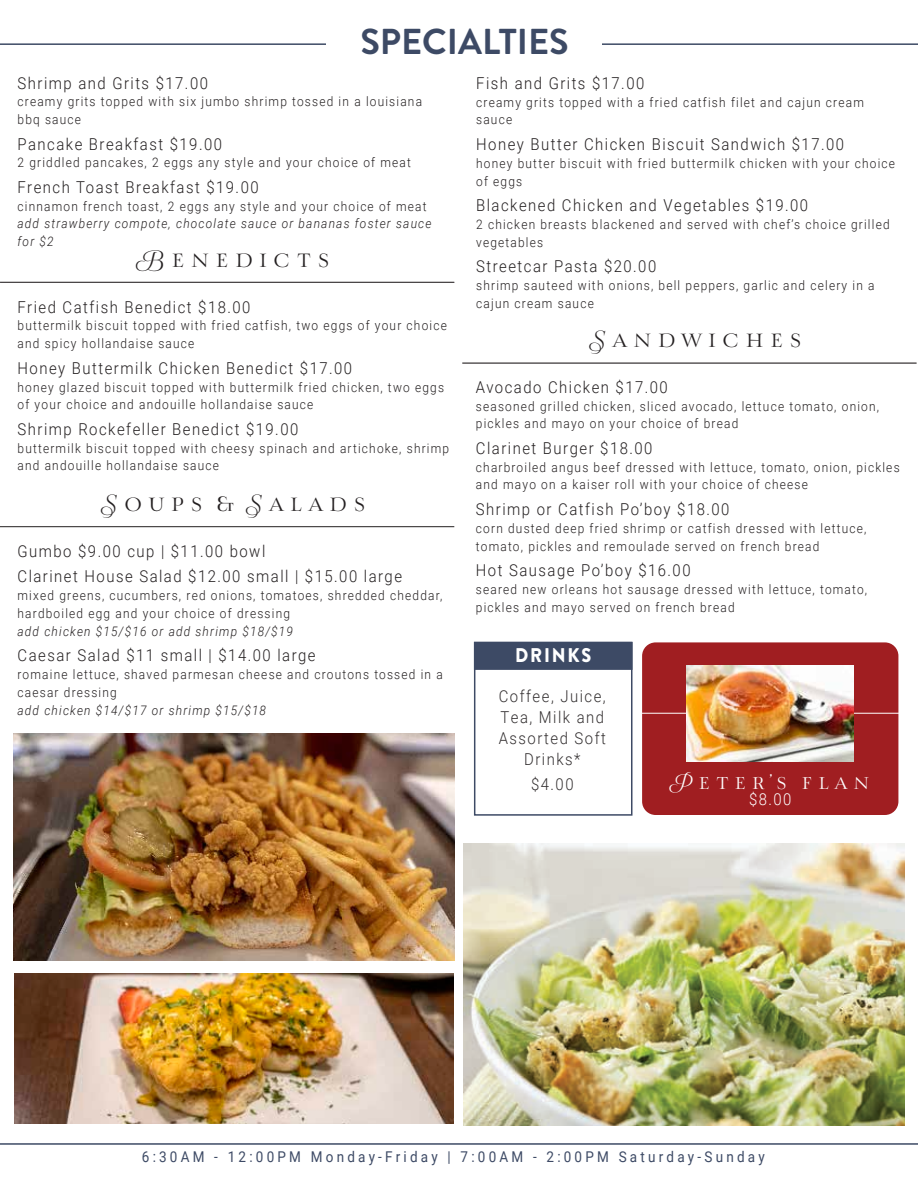
<style>
.page{position:relative;width:918px;height:1188px;background:#fff}
.page>*{position:absolute;margin:0;border:0;box-sizing:border-box;transform-origin:0 0}
.t1{font:700 36px "Brandon Grotesque";color:#3d4a65}
.t2{font:300 27.9px "Mynaruse Royale";color:#231f20;scale:.91 1}
.t3{font:300 24.75px "Mynaruse Royale";color:#fff;scale:.91 1}
.t4{font:900 19.8px "Brandon Grotesque";letter-spacing:.1em;color:#fff;scale:.91 1}
.t5{font:300 16.35px/21px "Roboto";letter-spacing:.1em;color:#231f20;text-align:center;scale:.91 1}
.t6{font:300 16.35px "Roboto";color:#fff;scale:.91 1}
.t7{font:14.85px "Roboto";letter-spacing:.24em;color:#3d4a65;scale:.91 1}
.t8{font:300 13.05px/17.9px "Roboto";letter-spacing:.1em;color:#231f20;scale:.91 1}
.t9{font:italic 300 13.05px/17.9px "Roboto";letter-spacing:.1em;color:#231f20;scale:.91 1}
</style>
<div class="page">
<hr style="left:0;top:1143px;width:918px;height:2px;background:#6c768a">
<svg style="left:0;top:43px;width:918px;height:2px"></svg>
<div style="left:327px;top:10px;width:275px;height:47px;background:#fff"></div>
<img style="left:14px;top:974px;width:440px;height:150px">
<img style="left:464px;top:843px;width:440px;height:282px">
<hr style="left:0;top:282px;width:454px;height:1px;background:#231f20">
<hr style="left:462px;top:363px;width:455px;height:1px;background:#231f20">
<div style="left:642px;top:642px;width:256px;height:173px;background:#a01e21;border-radius:14px"></div>
<hr style="left:642px;top:713px;width:263px;height:1px;background:#fff">
<img style="left:687px;top:665px;width:167px;height:96px">
<div style="left:474px;top:642px;width:158px;height:174px;border:2px solid #3d4a65"></div>
<div style="left:474px;top:642px;width:158px;height:28px;background:#3d4a65;border:2px solid #3d4a65"></div>
<hr style="left:0;top:526px;width:454px;height:1px;background:#231f20">
<img style="left:14px;top:734px;width:440px;height:227px">
<h1 class="t1" style="left:360px;top:16px;width:210px">SPECIALTIES</h1>
<p class="t5" style="left:18px;top:72px;width:211px">Shrimp and Grits $17.00</p>
<p class="t8" style="left:18px;top:92px;width:446px">creamy grits topped with six jumbo shrimp tossed in a louisiana bbq sauce</p>
<p class="t5" style="left:18px;top:133px;width:226px">Pancake Breakfast $19.00</p>
<p class="t8" style="left:18px;top:153px;width:434px">2 griddled pancakes, 2 eggs any style and your choice of meat</p>
<p class="t5" style="left:18px;top:176px;width:266px">French Toast Breakfast $19.00</p>
<p class="t8" style="left:18px;top:197px;width:451px">cinnamon french toast, 2 eggs any style and your choice of meat</p>
<p class="t9" style="left:18px;top:214px;width:456px">add strawberry compote, chocolate sauce or bananas foster sauce for $2</p>
<h2 class="t2" style="left:135px;top:241px;width:220px">Benedicts</h2>
<p class="t5" style="left:18px;top:296px;width:258px">Fried Catfish Benedict $18.00</p>
<p class="t8" style="left:18px;top:316px;width:473px">buttermilk biscuit topped with fried catfish, two eggs of your choice and spicy hollandaise sauce</p>
<p class="t5" style="left:18px;top:357px;width:369px">Honey Buttermilk Chicken Benedict $17.00</p>
<p class="t8" style="left:18px;top:377px;width:470px">honey glazed biscuit topped with buttermilk fried chicken, two eggs of your choice and andouille hollandaise sauce</p>
<p class="t5" style="left:18px;top:418px;width:310px">Shrimp Rockefeller Benedict $19.00</p>
<p class="t8" style="left:18px;top:439px;width:476px">buttermilk biscuit topped with cheesy spinach and artichoke, shrimp and andouille hollandaise sauce</p>
<h2 class="t2" style="left:99px;top:485px;width:299px">Soups &amp; Salads</h2>
<p class="t5" style="left:18px;top:538px;width:424px;line-height:25.3px;text-align:left">Gumbo $9.00 cup | $11.00 bowl<br>Clarinet House Salad $12.00 small | $15.00 large</p>
<p class="t8" style="left:18px;top:586px;width:468px">mixed greens, cucumbers, red onions, tomatoes, shredded cheddar, hardboiled egg and your choice of dressing</p>
<p class="t9" style="left:18px;top:622px;width:304px">add chicken $15/$16 or add shrimp $18/$19</p>
<p class="t5" style="left:18px;top:644px;width:329px">Caesar Salad $11 small | $14.00 large</p>
<p class="t8" style="left:18px;top:665px;width:469px">romaine lettuce, shaved parmesan cheese and croutons tossed in a caesar dressing</p>
<p class="t9" style="left:18px;top:701px;width:275px">add chicken $14/$17 or shrimp $15/$18</p>
<p class="t5" style="left:476px;top:72px;width:186px">Fish and Grits $17.00</p>
<p class="t8" style="left:476px;top:93px;width:428px">creamy grits topped with a fried catfish filet and cajun cream sauce</p>
<p class="t5" style="left:476px;top:133px;width:406px">Honey Butter Chicken Biscuit Sandwich $17.00</p>
<p class="t8" style="left:476px;top:154px;width:462px">honey butter biscuit with fried buttermilk chicken with your choice of eggs</p>
<p class="t5" style="left:476px;top:194px;width:366px">Blackened Chicken and Vegetables $19.00</p>
<p class="t8" style="left:476px;top:215px;width:456px">2 chicken breasts blackened and served with chef’s choice grilled vegetables</p>
<p class="t5" style="left:476px;top:255px;width:199px">Streetcar Pasta $20.00</p>
<p class="t8" style="left:476px;top:276px;width:439px">shrimp sauteed with onions, bell peppers, garlic and celery in a cajun cream sauce</p>
<h2 class="t2" style="left:587px;top:321px;width:241px">Sandwiches</h2>
<p class="t5" style="left:476px;top:376px;width:212px">Avocado Chicken $17.00</p>
<p class="t8" style="left:476px;top:396px;width:445px">seasoned grilled chicken, sliced avocado, lettuce tomato, onion, pickles and mayo on your choice of bread</p>
<p class="t5" style="left:476px;top:437px;width:196px">Clarinet Burger $18.00</p>
<p class="t8" style="left:476px;top:458px;width:467px">charbroiled angus beef dressed with lettuce, tomato, onion, pickles and mayo on a kaiser roll with your choice of cheese</p>
<p class="t5" style="left:476px;top:498px;width:280px">Shrimp or Catfish Po’boy $18.00</p>
<p class="t8" style="left:476px;top:519px;width:431px">corn dusted deep fried shrimp or catfish dressed with lettuce, tomato, pickles and remoulade served on french bread</p>
<p class="t5" style="left:476px;top:559px;width:237px">Hot Sausage Po’boy $16.00</p>
<p class="t8" style="left:476px;top:580px;width:431px">seared new orleans hot sausage dressed with lettuce, tomato, pickles and mayo served on french bread</p>
<h3 class="t4" style="left:515px;top:641px;width:85px">DRINKS</h3>
<p class="t5" style="left:499px;top:685px;width:119px">Coffee, Juice,<br>Tea, Milk and<br>Assorted Soft<br>Drinks*</p>
<p class="t5" style="left:531px;top:773px;width:48px">$4.00</p>
<h3 class="t3" style="left:668px;top:766px;width:226px">Peter’s flan</h3>
<p class="t6" style="left:749px;top:788px;width:48px">$8.00</p>
<p class="t7" style="left:142px;top:1146px;width:686px">6:30AM - 12:00PM Monday-Friday | 7:00AM - 2:00PM Saturday-Sunday</p>
</div>
